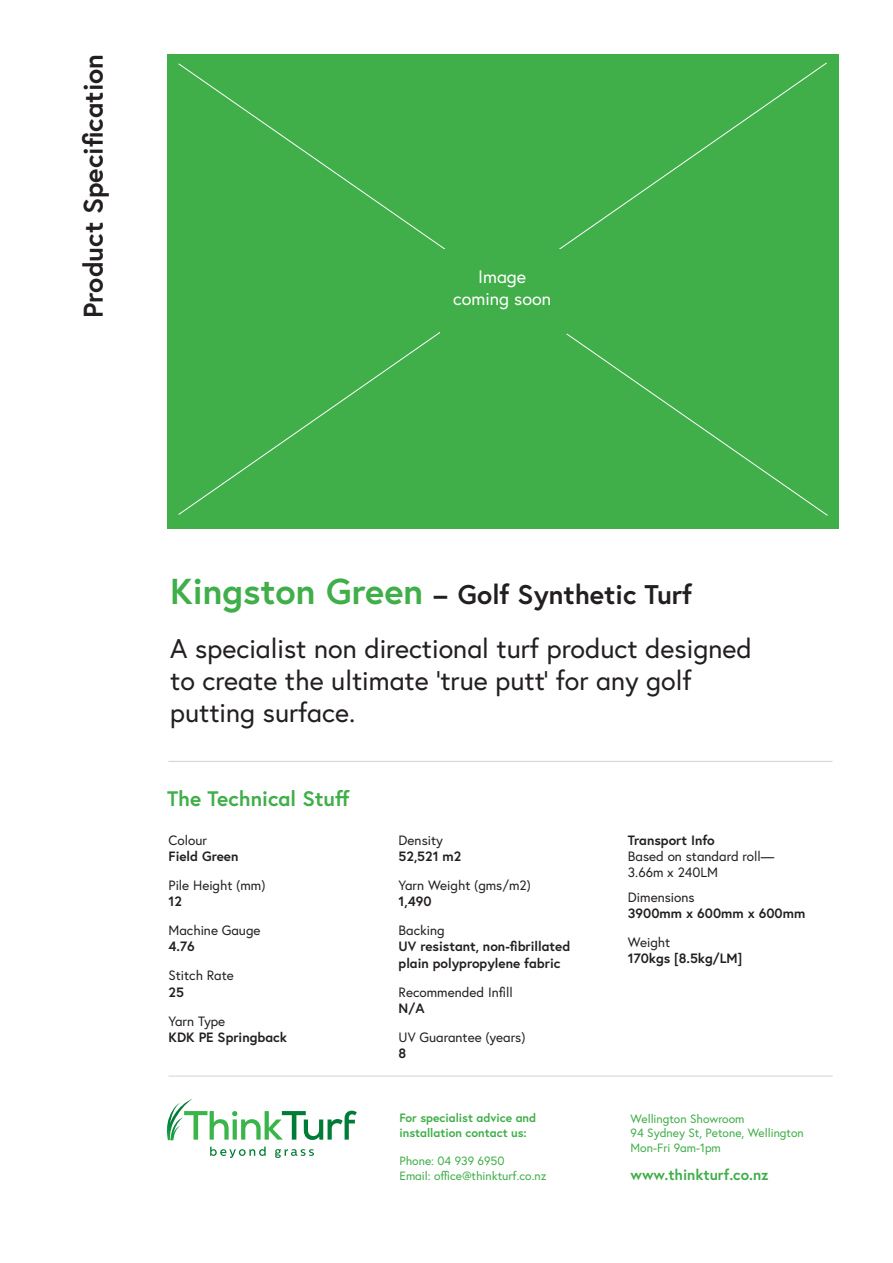
<style>
.page{position:relative;width:893px;height:1263px;background:#fff}
.page>*{position:absolute;margin:0;border:0;box-sizing:border-box;transform-origin:0 0}
.t1{font:27px/32.4px "Europa";color:#231f20}
.t2{font:700 27px "Europa";color:#231f20}
.t3{font:700 21px "Europa";color:#40ae49}
.t4{font:18px/21.6px "Europa";color:#fff;text-align:center}
.t5{font:700 15px "Europa";color:#40ae49}
.Spec_intro{font:13.5px/16.2px "Europa";color:#231f20}
.Spec_Detail{font:700 13.5px/16.2px "Europa";color:#231f20}
.Transport_H{font:700 13.5px "Europa";color:#231f20}
.t6{font:12px/14.4px "Europa";color:#40ae49}
.t7{font:700 12px/14.4px "Europa";color:#40ae49}
.s1{font-size:36px;color:#40ae49}
</style>
<div class="page">
<svg style="left:166px;top:1099px;width:191px;height:41px"></svg>
<svg style="left:210px;top:1146px;width:104px;height:12px"></svg>
<div style="left:167px;top:54px;width:672px;height:474px;background:#40ae49"></div>
<hr style="left:168px;top:761px;width:665px;height:1px;background:#d1d2d4">
<hr style="left:168px;top:1076px;width:665px;height:1px;background:#d1d2d4">
<svg style="left:178px;top:62px;width:649px;height:453px"></svg>
<div style="left:440px;top:249px;width:126px;height:84px;background:#40ae49"></div>
<h1 class="t2" style="left:75px;top:318px;width:265px;rotate:-90deg">Product Specification</h1>
<p class="t4" style="left:453px;top:266px;width:100px">Image coming soon</p>
<p class="t2" style="left:170px;top:576px;width:523px"><span class="s1">Kingston Green</span> – Golf Synthetic Turf</p>
<p class="t1" style="left:170px;top:631px;width:583px">A specialist non directional turf product designed to create the ultimate ‘true putt’ for any golf putting surface.</p>
<p class="t3" style="left:167px;top:784px;width:184px">The Technical Stuff</p>
<p class="Spec_intro" style="left:169px;top:832px;width:40px">Colour</p>
<p class="Spec_Detail" style="left:169px;top:848px;width:71px">Field Green</p>
<p class="Spec_intro" style="left:169px;top:877px;width:98px">Pile Height (mm)</p>
<p class="Spec_Detail" style="left:169px;top:893px;width:15px">12</p>
<p class="Spec_intro" style="left:169px;top:922px;width:93px">Machine Gauge</p>
<p class="Spec_Detail" style="left:169px;top:938px;width:28px">4.76</p>
<p class="Spec_intro" style="left:169px;top:967px;width:67px">Stitch Rate</p>
<p class="Spec_Detail" style="left:169px;top:983px;width:17px">25</p>
<p class="Spec_intro" style="left:169px;top:1012px;width:58px">Yarn Type</p>
<p class="Spec_Detail" style="left:169px;top:1028px;width:120px">KDK PE Springback</p>
<p class="Spec_intro" style="left:399px;top:832px;width:46px">Density</p>
<p class="Spec_Detail" style="left:399px;top:848px;width:64px">52,521 m2</p>
<p class="Spec_intro" style="left:399px;top:877px;width:134px">Yarn Weight (gms/m2)</p>
<p class="Spec_Detail" style="left:399px;top:893px;width:35px">1,490</p>
<p class="Spec_intro" style="left:399px;top:922px;width:47px">Backing</p>
<p class="Spec_Detail" style="left:399px;top:938px;width:173px">UV resistant, non-fibrillated plain polypropylene fabric</p>
<p class="Spec_intro" style="left:399px;top:983px;width:116px">Recommended Infill</p>
<p class="Spec_Detail" style="left:399px;top:999px;width:27px">N/A</p>
<p class="Spec_intro" style="left:399px;top:1028px;width:128px">UV Guarantee (years)</p>
<p class="Spec_Detail" style="left:399px;top:1045px;width:9px">8</p>
<p class="t7" style="left:399px;top:1110px;width:138px">For specialist advice and installation contact us:</p>
<p class="t6" style="left:399px;top:1154px;width:148px">Phone: 04 939 6950<br>Email: office@thinkturf.co.nz</p>
<p class="Transport_H" style="left:628px;top:831px;width:88px">Transport Info</p>
<h4 class="Spec_intro" style="left:628px;top:848px;width:148px">Based on standard roll—<br>3.66m x 240LM</h4>
<p class="Spec_intro" style="left:628px;top:889px;width:68px">Dimensions</p>
<p class="Spec_Detail" style="left:628px;top:905px;width:179px">3900mm x 600mm x 600mm</p>
<p class="Spec_intro" style="left:628px;top:934px;width:44px">Weight</p>
<p class="Spec_Detail" style="left:628px;top:950px;width:116px">170kgs [8.5kg/LM]</p>
<p class="t6" style="left:631px;top:1111px;width:175px">Wellington Showroom<br>94 Sydney St, Petone, Wellington<br>Mon-Fri 9am-1pm</p>
<p class="t5" style="left:631px;top:1165px;width:140px">www.thinkturf.co.nz</p>
</div>
